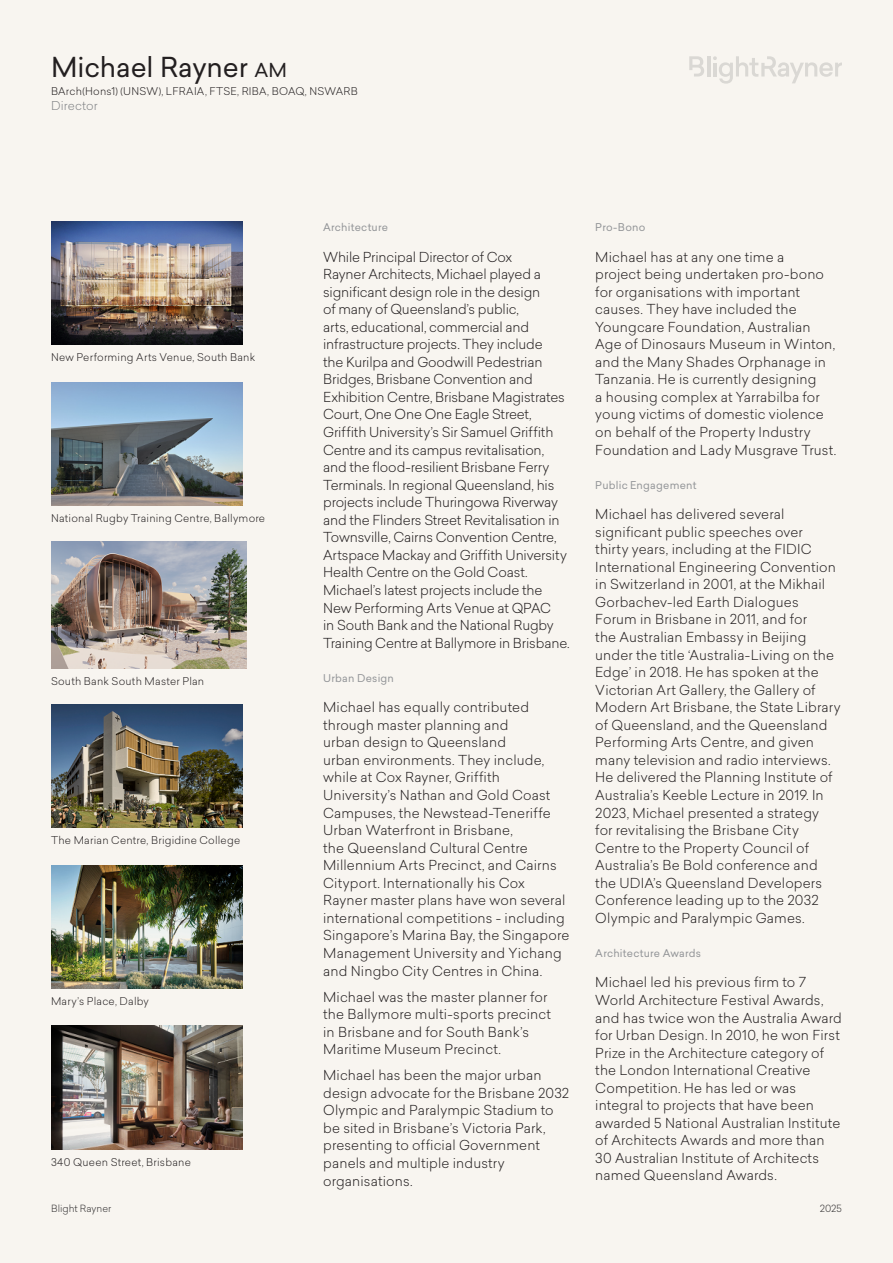
<style>
.page{position:relative;width:893px;height:1263px;background:#f8f5f0}
.page>*{position:absolute;margin:0;border:0;box-sizing:border-box;transform-origin:0 0}
.t1{font:27px "Sailec";color:#231f20}
.t2{font:300 13.5px/17.5px "Sailec";letter-spacing:.01em;color:#231f20}
.t3{font:300 13.5px/17.5px "Sailec";letter-spacing:-.01em;color:#231f20}
.t4{font:300 12px "Sailec";letter-spacing:.015em;color:#808285}
.t5{font:300 10.5px "Sailec";letter-spacing:.02em;color:#231f20}
.t6{font:10.5px "Sailec";letter-spacing:.02em;color:#939598}
.t7{font:300 9.75px "Sailec";letter-spacing:.005em;color:#333132}
.s1{font-size:18.9px}
</style>
<div class="page">
<img style="left:51px;top:865px;width:191px;height:123px">
<img style="left:51px;top:1026px;width:191px;height:123px">
<img style="left:51px;top:704px;width:191px;height:123px">
<img style="left:51px;top:382px;width:191px;height:123px">
<img style="left:51px;top:221px;width:191px;height:124px">
<img style="left:51px;top:541px;width:195px;height:128px">
<hr style="left:707px;top:56px;width:3px;height:20px;background:#e1e1e2">
<svg style="left:713px;top:56px;width:129px;height:28px"></svg>
<svg style="left:689px;top:56px;width:15px;height:20px"></svg>
<h1 class="t1" style="left:51px;top:48px;width:237px">Michael Rayner <span class="s1">am</span></h1>
<p class="t5" style="left:51px;top:84px;width:308px">BArch(Hons1) (UNSW), LFRAIA, FTSE, RIBA, BOAQ, NSWARB</p>
<p class="t4" style="left:51px;top:97px;width:48px">Director</p>
<p class="t5" style="left:51px;top:350px;width:206px">New Performing Arts Venue, South Bank</p>
<p class="t5" style="left:51px;top:511px;width:216px">National Rugby Training Centre, Ballymore</p>
<p class="t5" style="left:51px;top:674px;width:155px">South Bank South Master Plan</p>
<p class="t5" style="left:51px;top:833px;width:191px">The Marian Centre, Brigidine College</p>
<p class="t5" style="left:51px;top:994px;width:99px">Mary’s Place, Dalby</p>
<p class="t5" style="left:51px;top:1154px;width:141px">340 Queen Street, Brisbane</p>
<p class="t6" style="left:323px;top:220px;width:66px">Architecture</p>
<p class="t3" style="left:323px;top:247px;width:248px">While Principal Director of Cox<br>Rayner Architects, Michael played a significant design role in the design<br>of many of Queensland’s public,<br>arts, educational, commercial and infrastructure projects. They include<br>the Kurilpa and Goodwill Pedestrian Bridges, Brisbane Convention and Exhibition Centre, Brisbane Magistrates Court, One One One Eagle Street, Griffith University’s Sir Samuel Griffith Centre and its campus revitalisation, and the flood-resilient Brisbane Ferry Terminals. In regional Queensland, his projects include Thuringowa Riverway and the Flinders Street Revitalisation in Townsville, Cairns Convention Centre, Artspace Mackay and Griffith University Health Centre on the Gold Coast.<br>Michael’s latest projects include the New Performing Arts Venue at QPAC<br>in South Bank and the National Rugby Training Centre at Ballymore in Brisbane.</p>
<p class="t6" style="left:323px;top:671px;width:72px">Urban Design</p>
<p class="t2" style="left:323px;top:698px;width:248px">Michael has equally contributed through master planning and<br>urban design to Queensland<br>urban environments. They include, while at Cox Rayner, Griffith University’s Nathan and Gold Coast Campuses, the Newstead-Teneriffe Urban Waterfront in Brisbane,<br>the Queensland Cultural Centre Millennium Arts Precinct, and Cairns Cityport. Internationally his Cox Rayner master plans have won several international competitions - including Singapore’s Marina Bay, the Singapore Management University and Yichang and Ningbo City Centres in China.</p>
<p class="t2" style="left:323px;top:987px;width:229px">Michael was the master planner for the Ballymore multi-sports precinct in Brisbane and for South Bank’s<br>Maritime Museum Precinct.</p>
<p class="t2" style="left:323px;top:1066px;width:247px">Michael has been the major urban design advocate for the Brisbane 2032<br>Olympic and Paralympic Stadium to be sited in Brisbane’s Victoria Park, presenting to official Government panels and multiple industry organisations.</p>
<p class="t6" style="left:595px;top:220px;width:52px">Pro-Bono</p>
<p class="t2" style="left:595px;top:247px;width:242px">Michael has at any one time a<br>project being undertaken pro-bono for organisations with important causes. They have included the Youngcare Foundation, Australian Age of Dinosaurs Museum in Winton, and the Many Shades Orphanage in Tanzania. He is currently designing<br>a housing complex at Yarrabilba for young victims of domestic violence on behalf of the Property Industry Foundation and Lady Musgrave Trust.</p>
<p class="t6" style="left:595px;top:478px;width:103px">Public Engagement</p>
<p class="t2" style="left:595px;top:505px;width:247px">Michael has delivered several significant public speeches over<br>thirty years, including at the FIDIC International Engineering Convention in Switzerland in 2001, at the Mikhail Gorbachev-led Earth Dialogues Forum in Brisbane in 2011, and for<br>the Australian Embassy in Beijing under the title ‘Australia-Living on the Edge’ in 2018. He has spoken at the Victorian Art Gallery, the Gallery of Modern Art Brisbane, the State Library of Queensland, and the Queensland Performing Arts Centre, and given many television and radio interviews.<br>He delivered the Planning Institute of Australia’s Keeble Lecture in 2019. In 2023, Michael presented a strategy<br>for revitalising the Brisbane City Centre to the Property Council of Australia’s Be Bold conference and the UDIA’s Queensland Developers Conference leading up to the 2032<br>Olympic and Paralympic Games.</p>
<p class="t6" style="left:595px;top:946px;width:107px">Architecture Awards</p>
<p class="t2" style="left:595px;top:973px;width:248px">Michael led his previous firm to 7<br>World Architecture Festival Awards, and has twice won the Australia Award for Urban Design. In 2010, he won First Prize in the Architecture category of the London International Creative Competition. He has led or was integral to projects that have been awarded 5 National Australian Institute of Architects Awards and more than 30 Australian Institute of Architects named Queensland Awards.</p>
<p class="t7" style="left:51px;top:1202px;width:62px">Blight Rayner</p>
<p class="t7" style="left:820px;top:1202px;width:24px">2025</p>
</div>
